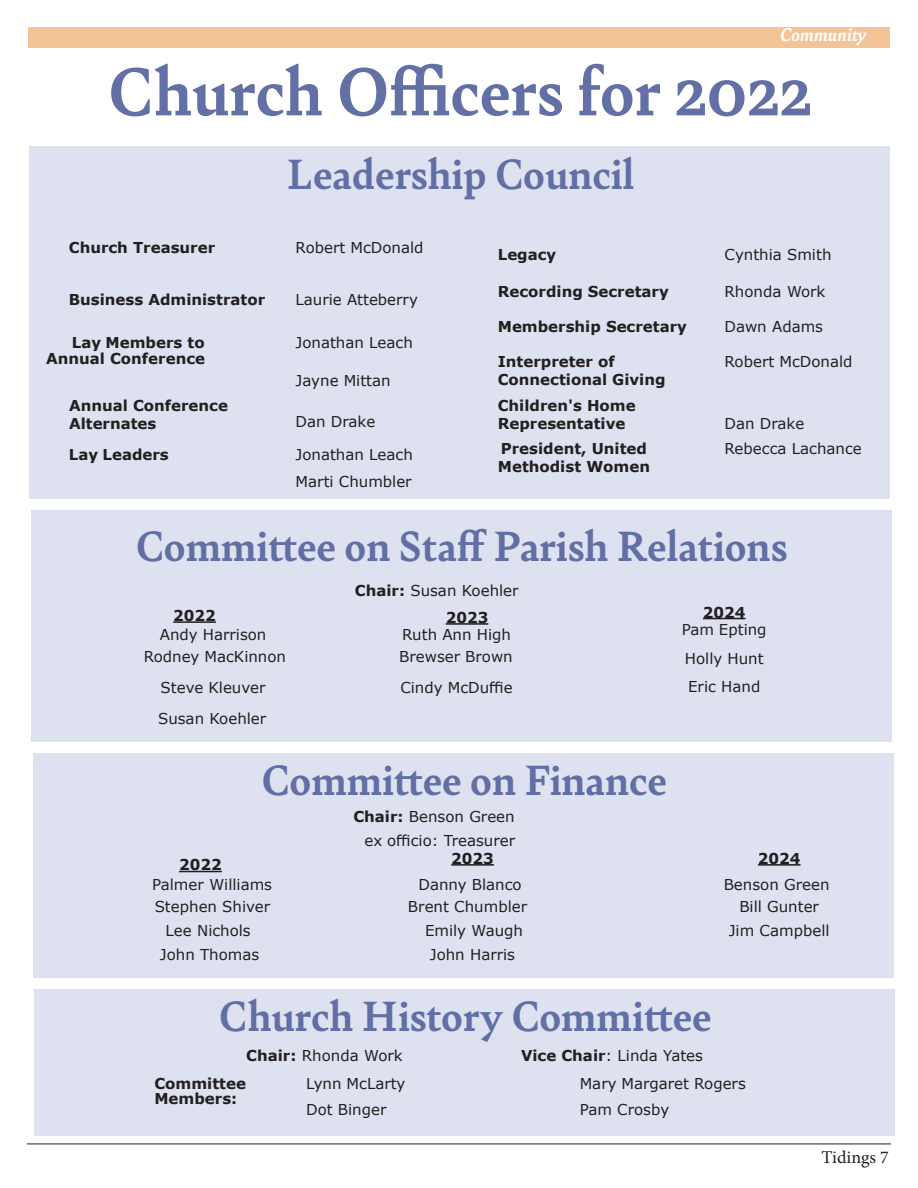
<style>
.page{position:relative;width:918px;height:1188px;background:#fff}
.page>*{position:absolute;margin:0;border:0;box-sizing:border-box;transform-origin:0 0}
.Article_Heading{font:700 72px "Bely";color:#6370a6}
.Article_Heading-2{font:700 45px "Bely";color:#616fa4}
.t1{font:italic 700 19.5px "Bely";color:#fff}
.t2{font:18px "Minion Pro";color:#231f20}
.Table_Paragraph{font:15px "Verdana";color:#231f20}
.Table_Paragraph-2{font:700 15px/18px "Verdana";color:#231f20}
.s1{font-weight:700}
</style>
<div class="page">
<hr style="left:27px;top:1144px;width:864px;height:1px;background:#231f20">
<div style="left:34px;top:989px;width:860px;height:147px;background:#dde1f0"></div>
<div style="left:28px;top:27px;width:862px;height:21px;background:#f3c596"></div>
<div style="left:29px;top:146px;width:860px;height:352px;background:#dde1f0"></div>
<div style="left:32px;top:510px;width:860px;height:231px;background:#dde1f0"></div>
<hr style="left:446px;top:623px;width:42px;height:2px;background:#231f20">
<hr style="left:703px;top:618px;width:43px;height:1px;background:#231f20">
<hr style="left:173px;top:621px;width:43px;height:2px;background:#231f20">
<div style="left:33px;top:753px;width:860px;height:225px;background:#dde1f0"></div>
<hr style="left:451px;top:864px;width:43px;height:2px;background:#231f20">
<hr style="left:758px;top:864px;width:43px;height:2px;background:#231f20">
<hr style="left:179px;top:871px;width:43px;height:1px;background:#231f20">
<h3 class="t1" style="left:780px;top:21px;width:88px">Community</h3>
<p class="Article_Heading" style="left:108px;top:40px;width:705px">Church Officers for 2022</p>
<p class="Article_Heading-2" style="left:287px;top:142px;width:349px">Leadership Council</p>
<p class="Table_Paragraph-2" style="left:69px;top:238px;width:148px">Church Treasurer</p>
<p class="Table_Paragraph" style="left:296px;top:237px;width:129px">Robert McDonald</p>
<p class="Table_Paragraph-2" style="left:69px;top:290px;width:198px">Business Administrator</p>
<p class="Table_Paragraph" style="left:296px;top:289px;width:124px">Laurie Atteberry</p>
<p class="Table_Paragraph-2" style="left:46px;top:335px;width:160px;line-height:15.1px;text-align:right">Lay Members to<br>Annual Conference</p>
<p class="Table_Paragraph" style="left:296px;top:333px;width:119px">Jonathan Leach</p>
<p class="Table_Paragraph" style="left:296px;top:370px;width:97px">Jayne Mittan</p>
<p class="Table_Paragraph" style="left:296px;top:412px;width:81px">Dan Drake</p>
<p class="Table_Paragraph-2" style="left:69px;top:446px;width:102px">Lay Leaders</p>
<p class="Table_Paragraph" style="left:296px;top:445px;width:119px">Jonathan Leach</p>
<p class="Table_Paragraph" style="left:296px;top:471px;width:118px">Marti Chumbler</p>
<p class="Table_Paragraph-2" style="left:69px;top:396px;width:160px">Annual Conference<br>Alternates</p>
<p class="Table_Paragraph-2" style="left:498px;top:245px;width:60px">Legacy</p>
<p class="Table_Paragraph" style="left:725px;top:244px;width:108px">Cynthia Smith</p>
<p class="Table_Paragraph-2" style="left:498px;top:282px;width:173px">Recording Secretary</p>
<p class="Table_Paragraph" style="left:725px;top:281px;width:102px">Rhonda Work</p>
<p class="Table_Paragraph-2" style="left:498px;top:317px;width:191px">Membership Secretary</p>
<p class="Table_Paragraph" style="left:725px;top:316px;width:100px">Dawn Adams</p>
<p class="Table_Paragraph-2" style="left:498px;top:352px;width:169px">Interpreter of<br>Connectional Giving</p>
<p class="Table_Paragraph" style="left:725px;top:351px;width:129px">Robert McDonald</p>
<p class="Table_Paragraph-2" style="left:498px;top:396px;width:140px">Children's Home<br>Representative</p>
<p class="Table_Paragraph" style="left:725px;top:413px;width:81px">Dan Drake</p>
<p class="Table_Paragraph-2" style="left:498px;top:439px;width:154px">President, United<br>Methodist Women</p>
<p class="Table_Paragraph" style="left:725px;top:438px;width:139px">Rebecca Lachance</p>
<p class="Article_Heading-2" style="left:136px;top:515px;width:653px">Committee on Staff Parish Relations</p>
<p class="Table_Paragraph-2" style="left:173px;top:606px;width:44px">2022</p>
<p class="Table_Paragraph" style="left:355px;top:580px;width:165px"><span class="s1">Chair:</span> Susan Koehler</p>
<p class="Table_Paragraph-2" style="left:446px;top:608px;width:44px">2023</p>
<p class="Table_Paragraph" style="left:160px;top:625px;width:108px">Andy Harrison</p>
<p class="Table_Paragraph" style="left:402px;top:625px;width:111px">Ruth Ann High</p>
<p class="Table_Paragraph" style="left:144px;top:647px;width:144px">Rodney MacKinnon</p>
<p class="Table_Paragraph" style="left:399px;top:647px;width:115px">Brewser Brown</p>
<p class="Table_Paragraph" style="left:161px;top:677px;width:106px">Steve Kleuver</p>
<p class="Table_Paragraph" style="left:400px;top:677px;width:114px">Cindy McDuffie</p>
<p class="Table_Paragraph" style="left:158px;top:708px;width:110px">Susan Koehler</p>
<p class="Article_Heading-2" style="left:262px;top:748px;width:407px">Committee on Finance</p>
<p class="Table_Paragraph-2" style="left:703px;top:603px;width:44px">2024</p>
<p class="Table_Paragraph" style="left:682px;top:619px;width:86px">Pam Epting</p>
<p class="Table_Paragraph" style="left:685px;top:648px;width:80px">Holly Hunt</p>
<p class="Table_Paragraph" style="left:688px;top:676px;width:74px">Eric Hand</p>
<p class="Table_Paragraph-2" style="left:179px;top:856px;width:44px">2022</p>
<p class="Table_Paragraph" style="left:353px;top:806px;width:163px"><span class="s1">Chair:</span> Benson Green</p>
<p class="Table_Paragraph" style="left:365px;top:831px;width:152px">ex officio: Treasurer</p>
<p class="Table_Paragraph-2" style="left:451px;top:849px;width:44px">2023</p>
<p class="Table_Paragraph-2" style="left:758px;top:849px;width:44px">2024</p>
<p class="Table_Paragraph" style="left:152px;top:874px;width:122px">Palmer Williams</p>
<p class="Table_Paragraph" style="left:418px;top:874px;width:105px">Danny Blanco</p>
<p class="Table_Paragraph" style="left:724px;top:874px;width:107px">Benson Green</p>
<p class="Table_Paragraph" style="left:155px;top:897px;width:117px">Stephen Shiver</p>
<p class="Table_Paragraph" style="left:408px;top:897px;width:121px">Brent Chumbler</p>
<p class="Table_Paragraph" style="left:739px;top:897px;width:81px">Bill Gunter</p>
<p class="Table_Paragraph" style="left:166px;top:920px;width:87px">Lee Nichols</p>
<p class="Table_Paragraph" style="left:425px;top:920px;width:100px">Emily Waugh</p>
<p class="Table_Paragraph" style="left:729px;top:920px;width:102px">Jim Campbell</p>
<p class="Table_Paragraph" style="left:160px;top:944px;width:101px">John Thomas</p>
<p class="Table_Paragraph" style="left:430px;top:944px;width:87px">John Harris</p>
<p class="Article_Heading-2" style="left:219px;top:984px;width:494px">Church History Committee</p>
<p class="Table_Paragraph-2" style="left:154px;top:1076px;width:93px;line-height:14.9px">Committee<br>Members:</p>
<p class="Table_Paragraph" style="left:306px;top:1073px;width:101px">Lynn McLarty</p>
<p class="Table_Paragraph" style="left:580px;top:1073px;width:168px">Mary Margaret Rogers</p>
<p class="Table_Paragraph" style="left:306px;top:1099px;width:82px">Dot Binger</p>
<p class="Table_Paragraph" style="left:580px;top:1099px;width:91px">Pam Crosby</p>
<p class="Table_Paragraph" style="left:246px;top:1045px;width:158px"><span class="s1">Chair:</span> Rhonda Work</p>
<p class="Table_Paragraph" style="left:521px;top:1045px;width:184px"><span class="s1">Vice Chair</span>: Linda Yates</p>
<p class="t2" style="left:821px;top:1145px;width:69px">Tidings 7</p>
</div>
